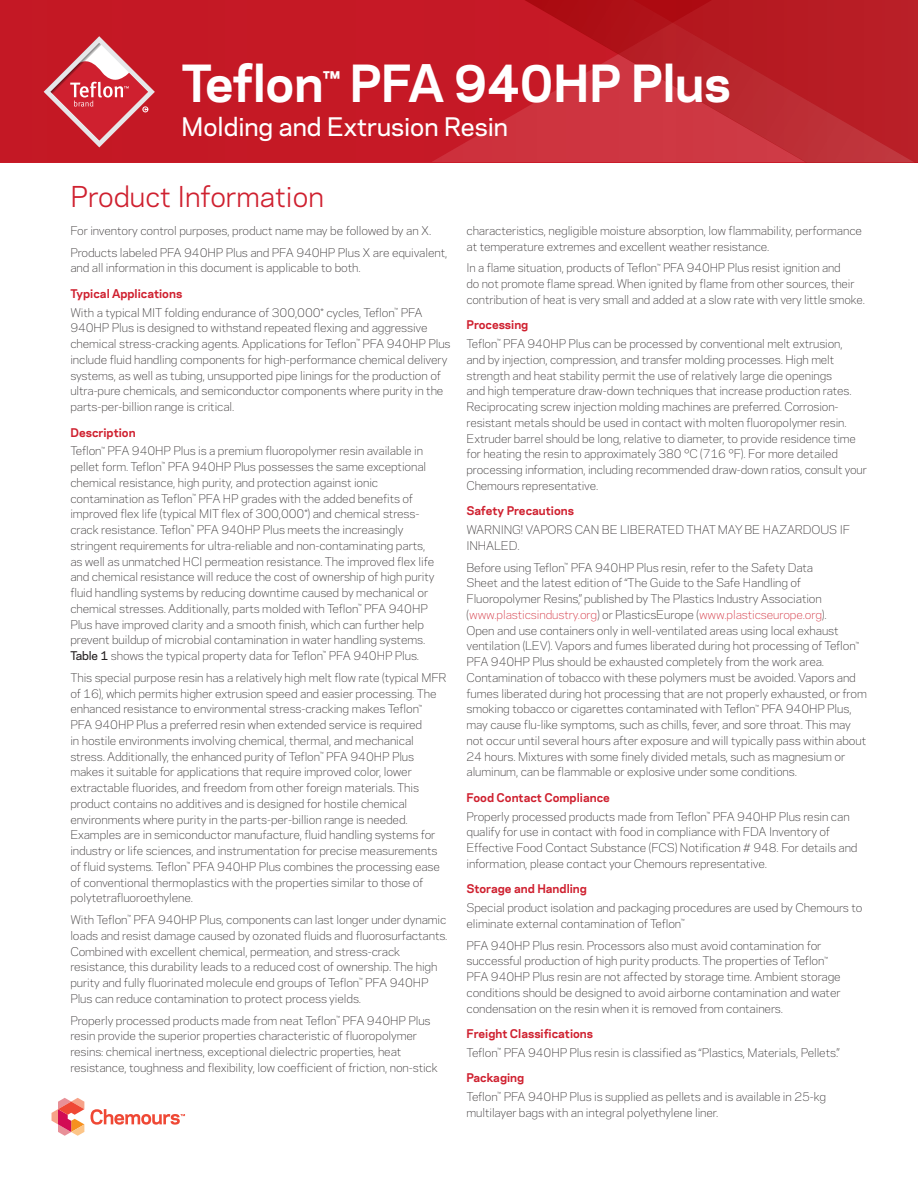
<style>
.page{position:relative;width:918px;height:1188px;background:#fff}
.page>*{position:absolute;margin:0;border:0;box-sizing:border-box;transform-origin:0 0}
.t1{font:700 48px "Chemours Sans";letter-spacing:-.01em;color:#fff}
.t2{font:27px "Chemours Sans";color:#cf202f}
.t3{font:500 24px "Chemours Sans";color:#fff}
.t4{font:300 11.25px/15.8px "Chemours Sans";letter-spacing:-.01em;color:#231f20}
.t5{font:700 11.25px "Chemours Sans";color:#cf202f}
.s1{font-weight:700;color:#cf202f}
.s2{font-weight:500}
.s3{color:#cf202f}
</style>
<div class="page">
<div style="left:0;top:0;width:918px;height:163px;background:#c51925"></div>
<svg style="left:432px;top:122px;width:69px;height:40px"></svg>
<svg style="left:502px;top:0;width:413px;height:163px"></svg>
<svg style="left:52px;top:1098px;width:32px;height:38px"></svg>
<svg style="left:91px;top:1109px;width:94px;height:16px"></svg>
<svg style="left:44px;top:36px;width:111px;height:111px"></svg>
<h1 class="t1" style="left:182px;top:47px;width:551px">Teflon<sup>™</sup> PFA 940HP Plus</h1>
<h3 class="t3" style="left:182px;top:109px;width:328px">Molding and Extrusion Resin</h3>
<h2 class="t2" style="left:70px;top:177px;width:255px">Product Information</h2>
<p class="t4" style="left:70px;top:219px;width:379px;line-height:21.8px">For inventory control purposes, product name may be followed by an X.<br>Products labeled PFA 940HP Plus and PFA 940HP Plus X are equivalent,</p>
<p class="t4" style="left:70px;top:259px;width:292px">and all information in this document is applicable to both.</p>
<p class="t4" style="left:70px;top:283px;width:354px;line-height:18.8px"><span class="s1">Typical Applications<br></span>With a typical MIT folding endurance of 300,000* cycles, Teflon<sup>™</sup> PFA</p>
<p class="t4" style="left:70px;top:319px;width:382px">940HP Plus is designed to withstand repeated flexing and aggressive chemical stress-cracking agents. Applications for Teflon<sup>™</sup> PFA 940HP Plus include fluid handling components for high-performance chemical delivery systems, as well as tubing, unsupported pipe linings for the production of ultra-pure chemicals, and semiconductor components where purity in the parts-per-billion range is critical.</p>
<p class="t4" style="left:70px;top:422px;width:354px;line-height:18.8px"><span class="s1">Description<br></span>Teflon<sup>™</sup> PFA 940HP Plus is a premium fluoropolymer resin available in</p>
<p class="t4" style="left:70px;top:458px;width:366px">pellet form. Teflon<sup>™</sup> PFA 940HP Plus possesses the same exceptional chemical resistance, high purity, and protection against ionic contamination as Teflon<sup>™</sup> PFA HP grades with the added benefits of improved flex life (typical MIT flex of 300,000*) and chemical stress&shy;crack resistance. Teflon<sup>™</sup> PFA 940HP Plus meets the increasingly stringent requirements for ultra-reliable and non-contaminating parts, as well as unmatched HCl permeation resistance. The improved flex life and chemical resistance will reduce the cost of ownership of high purity fluid handling systems by reducing downtime caused by mechanical or chemical stresses. Additionally, parts molded with Teflon<sup>™</sup> PFA 940HP Plus have improved clarity and a smooth finish, which can further help prevent buildup of microbial contamination in water handling systems.<br><span class="s2">Table 1</span> shows the typical property data for Teflon<sup>™</sup> PFA 940HP Plus.</p>
<p class="t4" style="left:70px;top:669px;width:378px">This special purpose resin has a relatively high melt flow rate (typical MFR of 16), which permits higher extrusion speed and easier processing. The enhanced resistance to environmental stress-cracking makes Teflon<sup>™ </sup>PFA 940HP Plus a preferred resin when extended service is required<br>in hostile environments involving chemical, thermal, and mechanical stress. Additionally, the enhanced purity of Teflon<sup>™</sup> PFA 940HP Plus makes it suitable for applications that require improved color, lower extractable fluorides, and freedom from other foreign materials. This product contains no additives and is designed for hostile chemical environments where purity in the parts-per-billion range is needed.<br>Examples are in semiconductor manufacture, fluid handling systems for industry or life sciences, and instrumentation for precise measurements of fluid systems. Teflon<sup>™</sup> PFA 940HP Plus combines the processing ease of conventional thermoplastics with the properties similar to those of polytetrafluoroethylene.</p>
<p class="t4" style="left:70px;top:911px;width:379px">With Teflon<sup>™</sup> PFA 940HP Plus, components can last longer under dynamic loads and resist damage caused by ozonated fluids and fluorosurfactants.<br>Combined with excellent chemical, permeation, and stress-crack resistance, this durability leads to a reduced cost of ownership. The high purity and fully fluorinated molecule end groups of Teflon<sup>™</sup> PFA 940HP Plus can reduce contamination to protect process yields.</p>
<p class="t4" style="left:70px;top:1012px;width:369px">Properly processed products made from neat Teflon<sup>™</sup> PFA 940HP Plus resin provide the superior properties characteristic of fluoropolymer resins: chemical inertness, exceptional dielectric properties, heat resistance, toughness and flexibility, low coefficient of friction, non-stick</p>
<p class="t4" style="left:466px;top:222px;width:397px">characteristics, negligible moisture absorption, low flammability, performance at temperature extremes and excellent weather resistance.</p>
<p class="t4" style="left:466px;top:259px;width:400px">In a flame situation, products of Teflon<sup>™</sup> PFA 940HP Plus resist ignition and<br>do not promote flame spread. When ignited by flame from other sources, their contribution of heat is very small and added at a slow rate with very little smoke.</p>
<p class="t4" style="left:466px;top:315px;width:378px;line-height:18.8px"><span class="s1">Processing<br></span>Teflon<sup>™</sup> PFA 940HP Plus can be processed by conventional melt extrusion,</p>
<p class="t4" style="left:466px;top:351px;width:402px">and by injection, compression, and transfer molding processes. High melt strength and heat stability permit the use of relatively large die openings<br>and high temperature draw-down techniques that increase production rates.<br>Reciprocating screw injection molding machines are preferred. Corrosion&shy;resistant metals should be used in contact with molten fluoropolymer resin.<br>Extruder barrel should be long, relative to diameter, to provide residence time for heating the resin to approximately 380 °C (716 °F). For more detailed processing information, including recommended draw-down ratios, consult your Chemours representative.</p>
<p class="t5" style="left:466px;top:502px;width:109px">Safety Precautions</p>
<p class="t4" style="left:466px;top:521px;width:385px">WARNING! VAPORS CAN BE LIBERATED THAT MAY BE HAZARDOUS IF<br>INHALED.</p>
<p class="t4" style="left:466px;top:559px;width:402px">Before using Teflon<sup>™</sup> PFA 940HP Plus resin, refer to the Safety Data<br>Sheet and the latest edition of “The Guide to the Safe Handling of Fluoropolymer Resins,” published by The Plastics Industry Association (<span class="s3">www.plasticsindustry.org</span>) or PlasticsEurope (<span class="s3">www.plasticseurope.org</span>).<br>Open and use containers only in well-ventilated areas using local exhaust ventilation (LEV). Vapors and fumes liberated during hot processing of Teflon<sup>™ </sup>PFA 940HP Plus should be exhausted completely from the work area.<br>Contamination of tobacco with these polymers must be avoided. Vapors and fumes liberated during hot processing that are not properly exhausted, or from smoking tobacco or cigarettes contaminated with Teflon<sup>™</sup> PFA 940HP Plus, may cause flu-like symptoms, such as chills, fever, and sore throat. This may not occur until several hours after exposure and will typically pass within about 24 hours. Mixtures with some finely divided metals, such as magnesium or aluminum, can be flammable or explosive under some conditions.</p>
<p class="t4" style="left:466px;top:787px;width:385px;line-height:18.8px"><span class="s1">Food Contact Compliance<br></span>Properly processed products made from Teflon<sup>™</sup> PFA 940HP Plus resin can</p>
<p class="t4" style="left:466px;top:823px;width:393px">qualify for use in contact with food in compliance with FDA Inventory of<br>Effective Food Contact Substance (FCS) Notification # 948. For details and information, please contact your Chemours representative.</p>
<p class="t5" style="left:466px;top:880px;width:122px">Storage and Handling</p>
<p class="t4" style="left:466px;top:899px;width:397px">Special product isolation and packaging procedures are used by Chemours to eliminate external contamination of Teflon<sup>™</sup></p>
<p class="t4" style="left:466px;top:937px;width:376px">PFA 940HP Plus resin. Processors also must avoid contamination for successful production of high purity products. The properties of Teflon<sup>™ </sup>PFA 940HP Plus resin are not affected by storage time. Ambient storage conditions should be designed to avoid airborne contamination and water condensation on the resin when it is removed from containers.</p>
<p class="t4" style="left:467px;top:1024px;width:374px;line-height:18.8px"><span class="s1">Freight Classifications<br></span>Teflon<sup>™</sup> PFA 940HP Plus resin is classified as “Plastics, Materials, Pellets.”</p>
<p class="t4" style="left:466px;top:1068px;width:361px;line-height:18.8px"><span class="s1">Packaging<br></span>Teflon<sup>™</sup> PFA 940HP Plus is supplied as pellets and is available in 25-kg</p>
<p class="t4" style="left:466px;top:1104px;width:253px">multilayer bags with an integral polyethylene liner.</p>
</div>
